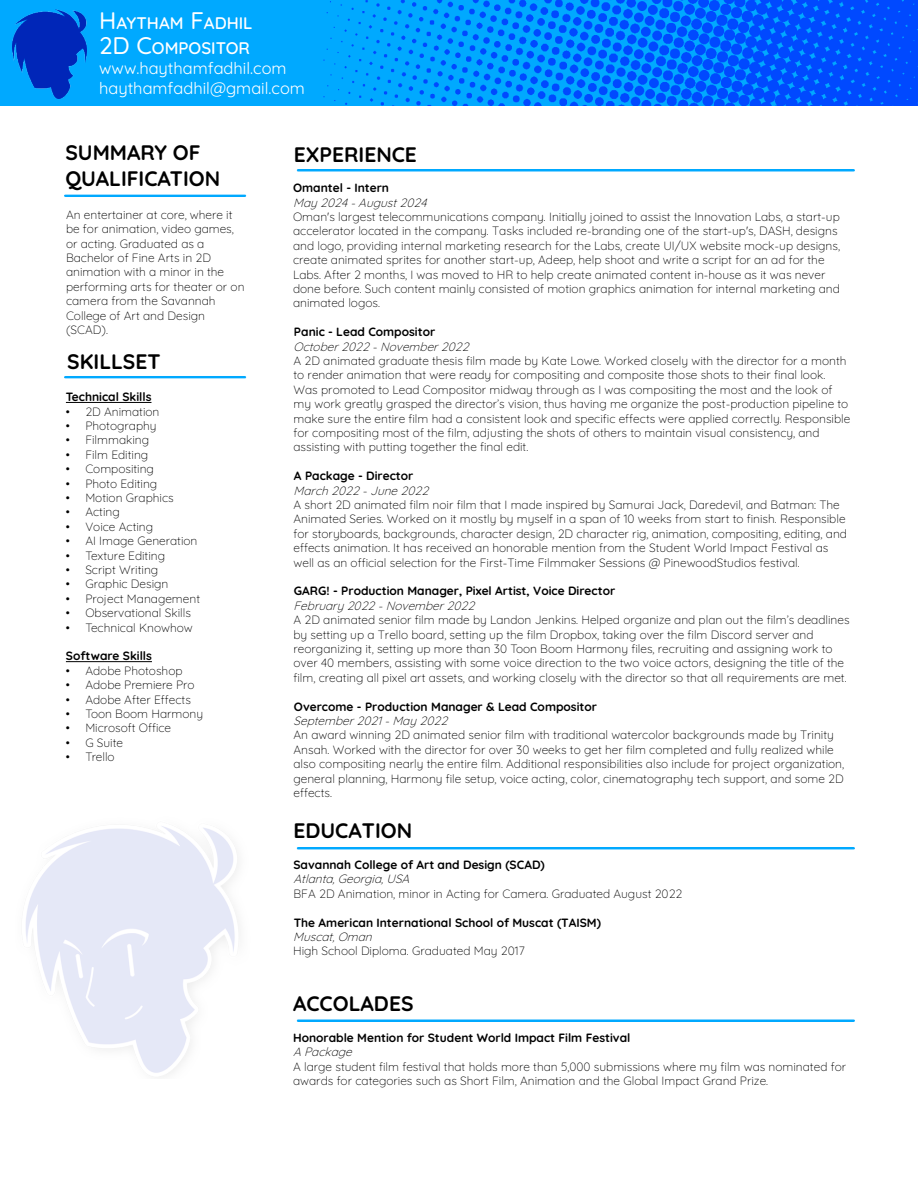
<style>
.page{position:relative;width:918px;height:1188px;background:#fff}
.page>*{position:absolute;margin:0;border:0;box-sizing:border-box;transform-origin:0 0}
.t1{font:700 21px/25.2px "Quicksand";color:#000}
.t2{font:600 16.8px/25px "Quicksand";color:#fff}
.t3{font:16.5px/19.8px "Quicksand";color:#fff}
.t4{font:300 12px/14.4px "Quicksand";color:#000}
.t5{font:700 12px "Quicksand";color:#000}
.t6{font:italic 300 12px "Quicksand";color:#000}
.s1{font-weight:500;font-size:24px}
</style>
<div class="page">
<img style="left:0;top:0;width:918px;height:106px">
<img style="left:26px;top:842px;width:165px;height:235px">
<img style="left:13px;top:10px;width:73px;height:89px">
<img style="left:65px;top:169px;width:789px;height:853px">
<h2 class="t2" style="left:99px;top:9px;width:155px"><span class="s1">H</span>AYTHAM <span class="s1">F</span>ADHIL<br><span class="s1">2D C</span>OMPOSITOR</h2>
<h3 class="t3" style="left:99px;top:57px;width:207px">www.haythamfadhil.com haythamfadhil@gmail.com</h3>
<h1 class="t1" style="left:65px;top:138px;width:156px">SUMMARY OF<br>QUALIFICATION</h1>
<p class="t4" style="left:66px;top:206px;width:180px">An entertainer at core, where it be for animation, video games, or acting. Graduated as a<br>Bachelor of Fine Arts in 2D animation with a minor in the performing arts for theater or on camera from the Savannah<br>College of Art and Design (SCAD).</p>
<h1 class="t1" style="left:67px;top:347px;width:95px">SKILLSET</h1>
<p class="t5" style="left:66px;top:388px;width:87px">Technical Skills</p>
<p class="t4" style="left:66px;top:403px;width:95px">• 2D Animation</p>
<p class="t4" style="left:66px;top:417px;width:92px">• Photography</p>
<p class="t4" style="left:66px;top:432px;width:85px">• Filmmaking</p>
<p class="t4" style="left:66px;top:446px;width:84px">• Film Editing</p>
<p class="t4" style="left:66px;top:461px;width:90px">• Compositing</p>
<p class="t4" style="left:66px;top:475px;width:93px">• Photo Editing</p>
<p class="t4" style="left:66px;top:489px;width:109px">• Motion Graphics</p>
<p class="t4" style="left:66px;top:504px;width:55px">• Acting</p>
<p class="t4" style="left:66px;top:518px;width:89px">• Voice Acting</p>
<p class="t4" style="left:66px;top:533px;width:133px">• AI Image Generation</p>
<p class="t4" style="left:66px;top:547px;width:101px">• Texture Editing</p>
<p class="t4" style="left:66px;top:561px;width:94px">• Script Writing</p>
<p class="t4" style="left:66px;top:576px;width:104px">• Graphic Design</p>
<p class="t4" style="left:66px;top:590px;width:136px">• Project Management</p>
<p class="t4" style="left:66px;top:605px;width:127px">• Observational Skills</p>
<p class="t4" style="left:66px;top:619px;width:128px">• Technical Knowhow</p>
<p class="t5" style="left:66px;top:647px;width:88px">Software Skills</p>
<p class="t4" style="left:66px;top:662px;width:118px">• Adobe Photoshop</p>
<p class="t4" style="left:66px;top:677px;width:130px">• Adobe Premiere Pro</p>
<p class="t4" style="left:66px;top:691px;width:127px">• Adobe After Effects</p>
<p class="t4" style="left:66px;top:705px;width:139px">• Toon Boom Harmony</p>
<p class="t4" style="left:66px;top:720px;width:107px">• Microsoft Office</p>
<p class="t4" style="left:66px;top:734px;width:59px">• G Suite</p>
<p class="t4" style="left:66px;top:749px;width:50px">• Trello</p>
<h1 class="t1" style="left:294px;top:139px;width:125px">EXPERIENCE</h1>
<p class="t5" style="left:293px;top:179px;width:98px">Omantel - Intern</p>
<p class="t6" style="left:293px;top:193px;width:139px">May2024-August2024</p>
<p class="t4" style="left:293px;top:208px;width:548px">Oman's largest telecommunications company. Initially joined to assist the Innovation Labs, a start-up accelerator located in the company. Tasks included re-branding one of the start-up's, DASH, designs and logo, providing internal marketing research for the Labs, create UI/UX website mock-up designs, create animated sprites for another start-up, Adeep, help shoot and write a script for an ad for the Labs. After 2 months, I was moved to HR to help create animated content in-house as it was never done before. Such content mainly consisted of motion graphics animation for internal marketing and animated logos.</p>
<p class="t5" style="left:294px;top:323px;width:143px">Panic - Lead Compositor</p>
<p class="t6" style="left:293px;top:337px;width:181px">October2022-November2022</p>
<p class="t4" style="left:293px;top:352px;width:558px">A 2D animated graduate thesis film made by Kate Lowe. Worked closely with the director for a month to render animation that were ready for compositing and composite those shots to their final look.<br>Was promoted to Lead Compositor midway through as I was compositing the most and the look of my work greatly grasped the director’s vision, thus having me organize the post-production pipeline to make sure the entire film had a consistent look and specific effects were applied correctly. Responsible for compositing most of the film, adjusting the shots of others to maintain visual consistency, and assisting with putting together the final edit.</p>
<p class="t5" style="left:294px;top:467px;width:121px">A Package - Director</p>
<p class="t6" style="left:293px;top:481px;width:141px">March2022-June2022</p>
<p class="t4" style="left:293px;top:496px;width:555px">A short 2D animated film noir film that I made inspired by Samurai Jack, Daredevil, and Batman: The Animated Series. Worked on it mostly by myself in a span of 10 weeks from start to finish. Responsible for storyboards, backgrounds, character design, 2D character rig, animation, compositing, editing, and effects animation. It has received an honorable mention from the Student World Impact Festival as well as an official selection for the First-Time Filmmaker Sessions @ PinewoodStudios festival.</p>
<p class="t5" style="left:294px;top:582px;width:323px">GARG! - Production Manager, Pixel Artist, Voice Director</p>
<p class="t6" style="left:293px;top:596px;width:187px">February2022-November2022</p>
<p class="t4" style="left:293px;top:612px;width:558px">A 2D animated senior film made by Landon Jenkins. Helped organize and plan out the film’s deadlines by setting up a Trello board, setting up the film Dropbox, taking over the film Discord server and reorganizing it, setting up more than 30 Toon Boom Harmony files, recruiting and assigning work to over 40 members, assisting with some voice direction to the two voice actors, designing the title of the film, creating all pixel art assets, and working closely with the director so that all requirements are met.</p>
<p class="t5" style="left:294px;top:697px;width:305px">Overcome - Production Manager &amp; Lead Compositor</p>
<p class="t6" style="left:293px;top:711px;width:160px">September2021-May2022</p>
<p class="t4" style="left:293px;top:727px;width:552px">An award winning 2D animated senior film with traditional watercolor backgrounds made by Trinity Ansah. Worked with the director for over 30 weeks to get her film completed and fully realized while also compositing nearly the entire film. Additional responsibilities also include for project organization, general planning, Harmony file setup, voice acting, color, cinematography tech support, and some 2D effects.</p>
<h1 class="t1" style="left:293px;top:816px;width:120px">EDUCATION</h1>
<p class="t5" style="left:293px;top:855px;width:253px">Savannah College of Art and Design (SCAD)</p>
<p class="t6" style="left:293px;top:870px;width:122px">Atlanta,Georgia,USA</p>
<p class="t4" style="left:293px;top:885px;width:391px">BFA 2D Animation, minor in Acting for Camera. Graduated August 2022</p>
<p class="t5" style="left:294px;top:913px;width:309px">The American International School of Muscat (TAISM)</p>
<p class="t6" style="left:293px;top:927px;width:85px">Muscat,Oman</p>
<p class="t4" style="left:293px;top:943px;width:233px">High School Diploma. Graduated May 2017</p>
<h1 class="t1" style="left:293px;top:989px;width:122px">ACCOLADES</h1>
<p class="t5" style="left:293px;top:1028px;width:339px">Honorable Mention for Student World Impact Film Festival</p>
<p class="t6" style="left:293px;top:1043px;width:65px">APackage</p>
<p class="t4" style="left:293px;top:1058px;width:555px">A large student film festival that holds more than 5,000 submissions where my film was nominated for awards for categories such as Short Film, Animation and the Global Impact Grand Prize.</p>
</div>
